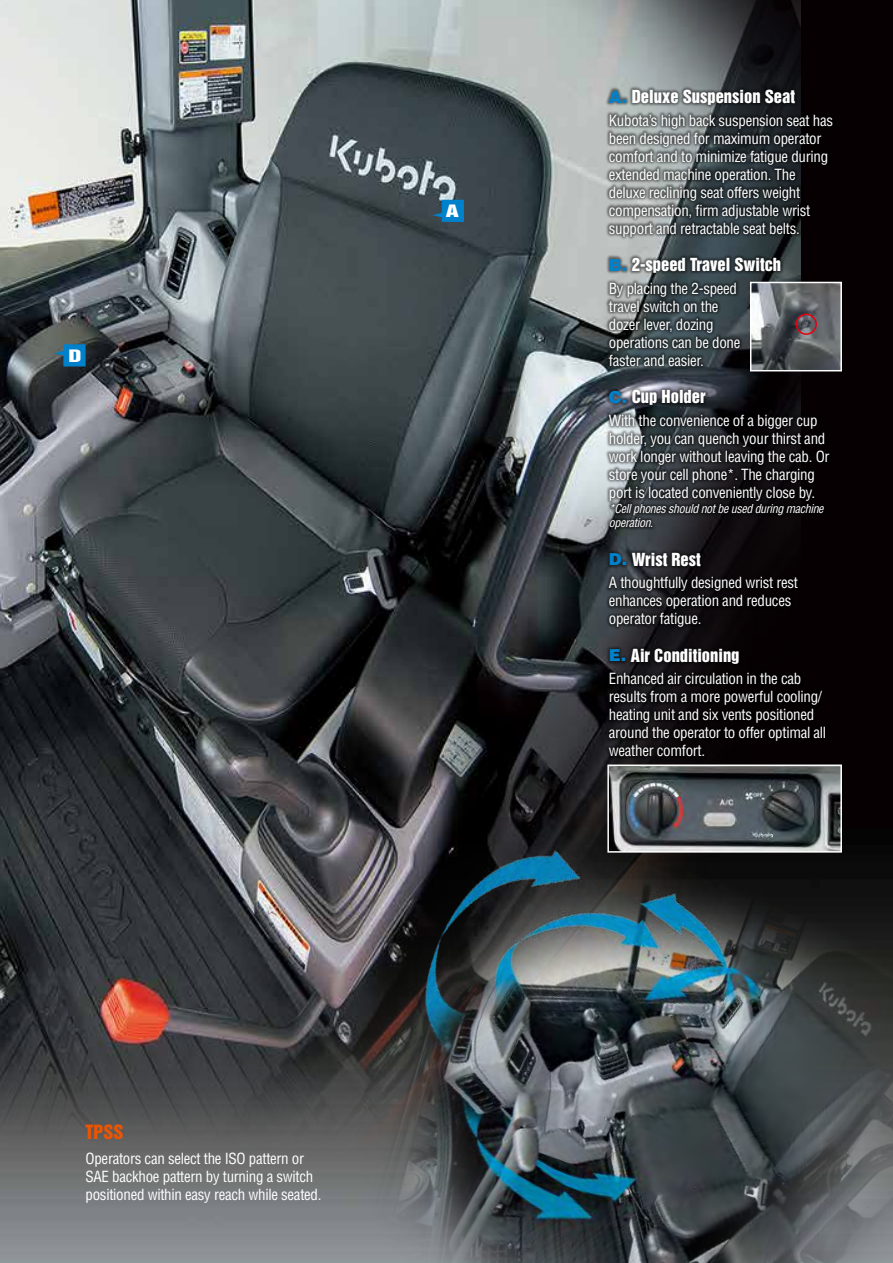
<style>
.page{position:relative;width:893px;height:1263px;background:#fff}
.page>*{position:absolute;margin:0;border:0;box-sizing:border-box;transform-origin:0 0}
.t1{font:18px "Helvetica Inserat";color:#ea5504}
.t2{font:16.5px "Helvetica Inserat";color:#fff}
.t3{font:15.6px "Helvetica Inserat";color:#fff;scale:1.5 1}
.t4{font:condensed 15px/18px "Helvetica";letter-spacing:-.02em;color:#fff}
.t5{font:italic condensed 12px/14.2px "Helvetica";letter-spacing:-.03em;color:#fff}
.s1{font-family:"Helvetica";font-weight:900;color:#0081cc}
</style>
<div class="page">
<img style="left:0;top:0;width:893px;height:1263px">
<img style="left:0;top:0;width:801px;height:1225px">
<img style="left:285px;top:829px;width:608px;height:434px">
<svg style="left:432px;top:200px;width:32px;height:22px"></svg>
<svg style="left:54px;top:344px;width:32px;height:22px"></svg>
<div style="left:605px;top:85px;width:231px;height:675px;background:#000;opacity:.5"></div>
<img style="left:610px;top:767px;width:229px;height:83px">
<div style="left:607px;top:764px;width:235px;height:89px;border:2px solid #fff"></div>
<img style="left:753px;top:285px;width:86px;height:83px">
<div style="left:750px;top:282px;width:92px;height:89px;border:2px solid #fff"></div>
<div style="left:796px;top:314px;width:21px;height:21px;border:2px solid #e60012;border-radius:50%"></div>
<p class="t3" style="left:68px;top:346px;width:10px">D</p>
<p class="t3" style="left:446px;top:202px;width:10px">A</p>
<p class="t1" style="left:86px;top:1121px;width:40px">TPSS</p>
<p class="t4" style="left:86px;top:1150px;width:237px">Operators can select the ISO pattern or<br>SAE backhoe pattern by turning a switch positioned within easy reach while seated.</p>
<p class="t2" style="left:609px;top:87px;width:188px"><span class="s1">A.</span> Deluxe Suspension Seat</p>
<p class="t4" style="left:609px;top:111px;width:226px">Kubota’s high back suspension seat has been designed for maximum operator comfort and to minimize fatigue during extended machine operation. The deluxe reclining seat offers weight compensation, firm adjustable wrist support and retractable seat belts.</p>
<p class="t2" style="left:609px;top:255px;width:174px"><span class="s1">B.</span> 2-speed Travel Switch</p>
<p class="t4" style="left:609px;top:279px;width:133px">By placing the 2-speed travel switch on the dozer lever, dozing operations can be done faster and easier.</p>
<p class="t2" style="left:609px;top:387px;width:98px"><span class="s1">C.</span> Cup Holder</p>
<p class="t4" style="left:609px;top:411px;width:222px">With the convenience of a bigger cup holder, you can quench your thirst and work longer without leaving the cab. Or store your cell phone*. The charging port is located conveniently close by.</p>
<p class="t5" style="left:609px;top:501px;width:216px">*Cell phones should not be used during machine operation.</p>
<p class="t2" style="left:609px;top:550px;width:93px"><span class="s1">D.</span> Wrist Rest</p>
<p class="t4" style="left:609px;top:574px;width:191px">A thoughtfully designed wrist rest enhances operation and reduces operator fatigue.</p>
<p class="t2" style="left:609px;top:646px;width:132px"><span class="s1">E.</span> Air Conditioning</p>
<p class="t4" style="left:609px;top:670px;width:219px">Enhanced air circulation in the cab results from a more powerful cooling/ heating unit and six vents positioned around the operator to offer optimal all weather comfort.</p>
</div>
